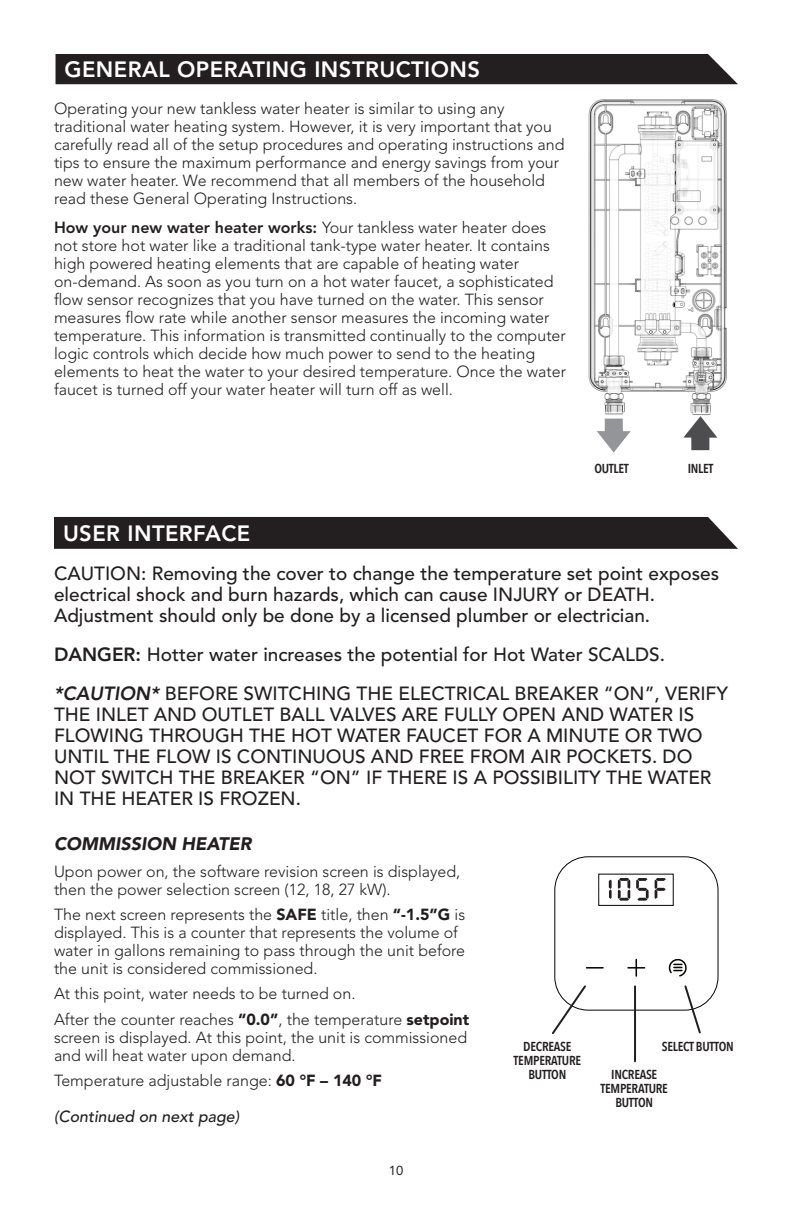
<style>
.page{position:relative;width:792px;height:1224px;background:#fff}
.page>*{position:absolute;margin:0;border:0;box-sizing:border-box;transform-origin:0 0}
.t1{font:800 22px "Avenir LT Std";letter-spacing:.02em;color:#fff}
.Body_copy_English{font:500 19px/21px "Avenir LT Std";color:#231f20}
.Body_copy_English-2{font:italic 900 18px "Avenir LT Std";color:#231f20}
.Body_copy_English-3{font:300 16px/18px "Avenir LT Std";color:#231f20}
.Body_copy_English-4{font:italic 500 16px "Avenir LT Std";color:#231f20}
.t2{font:600 13px/14px "Avenir Next Condensed";letter-spacing:-.02em;color:#231f20;text-align:center}
.t3{font:13px "Avenir LT Std";color:#231f20}
.s1{font-weight:800}
.s2{font-weight:800;font-style:italic}
.s3{font-weight:900}
</style>
<div class="page">
<svg style="left:586px;top:967px;width:18px;height:2px"></svg>
<svg style="left:627px;top:959px;width:18px;height:18px"></svg>
<svg style="left:668px;top:958px;width:19px;height:19px"></svg>
<div style="left:554px;top:856px;width:165px;height:155px;border:1px solid #040503;border-radius:33px"></div>
<div style="left:598px;top:874px;width:76px;height:32px;border:1px solid #040503"></div>
<svg style="left:618px;top:878px;width:12px;height:23px"></svg>
<svg style="left:636px;top:878px;width:13px;height:23px"></svg>
<svg style="left:599px;top:878px;width:13px;height:23px"></svg>
<svg style="left:655px;top:878px;width:11px;height:21px"></svg>
<div style="left:56px;top:54px;width:682px;height:30px;background:#231f20"></div>
<div style="left:54px;top:517px;width:684px;height:32px;background:#231f20"></div>
<img style="left:588px;top:99px;width:139px;height:339px">
<svg style="left:683px;top:416px;width:34px;height:34px"></svg>
<svg style="left:597px;top:419px;width:34px;height:34px"></svg>
<svg style="left:683px;top:985px;width:19px;height:49px"></svg>
<hr style="left:634px;top:986px;width:2px;height:75px;background:#231f20">
<svg style="left:552px;top:984px;width:36px;height:51px"></svg>
<p class="t1" style="left:65px;top:57px;width:417px">GENERAL OPERATING INSTRUCTIONS</p>
<p class="Body_copy_English-3" style="left:54px;top:99px;width:512px">Operating your new tankless water heater is similar to using any traditional water heating system. However, it is very important that you carefully read all of the setup procedures and operating instructions and tips to ensure the maximum performance and energy savings from your new water heater. We recommend that all members of the household read these General Operating Instructions.</p>
<p class="Body_copy_English-3" style="left:54px;top:219px;width:514px"><span class="s1">How your new water heater works:</span> Your tankless water heater does not store hot water like a traditional tank-type water heater. It contains high powered heating elements that are capable of heating water on-demand. As soon as you turn on a hot water faucet, a sophisticated flow sensor recognizes that you have turned on the water. This sensor measures flow rate while another sensor measures the incoming water temperature. This information is transmitted continually to the computer logic controls which decide how much power to send to the heating elements to heat the water to your desired temperature. Once the water faucet is turned off your water heater will turn off as well.</p>
<p class="t1" style="left:63px;top:521px;width:189px">USER INTERFACE</p>
<p class="t2" style="left:594px;top:461px;width:36px">OUTLET</p>
<p class="t2" style="left:688px;top:461px;width:27px">INLET</p>
<p class="Body_copy_English" style="left:54px;top:563px;width:667px">CAUTION: Removing the cover to change the temperature set point exposes electrical shock and burn hazards, which can cause INJURY or DEATH.<br>Adjustment should only be done by a licensed plumber or electrician.</p>
<p class="Body_copy_English" style="left:54px;top:644px;width:613px"><span class="s1">DANGER:</span> Hotter water increases the potential for Hot Water SCALDS.</p>
<p class="Body_copy_English" style="left:54px;top:683px;width:676px"><span class="s2">*CAUTION*</span> BEFORE SWITCHING THE ELECTRICAL BREAKER “ON”, VERIFY THE INLET AND OUTLET BALL VALVES ARE FULLY OPEN AND WATER IS FLOWING THROUGH THE HOT WATER FAUCET FOR A MINUTE OR TWO UNTIL THE FLOW IS CONTINUOUS AND FREE FROM AIR POCKETS. DO NOT SWITCH THE BREAKER “ON” IF THERE IS A POSSIBILITY THE WATER IN THE HEATER IS FROZEN.</p>
<p class="Body_copy_English-2" style="left:54px;top:833px;width:199px">COMMISSION HEATER</p>
<p class="Body_copy_English-3" style="left:54px;top:863px;width:408px">Upon power on, the software revision screen is displayed, then the power selection screen (12, 18, 27 kW).</p>
<p class="Body_copy_English-3" style="left:54px;top:906px;width:413px">The next screen represents the <span class="s3">SAFE</span> title, then <span class="s3">“-1.5”G</span> is displayed. This is a counter that represents the volume of water in gallons remaining to pass through the unit before the unit is considered commissioned.</p>
<p class="Body_copy_English-3" style="left:54px;top:985px;width:303px">At this point, water needs to be turned on.</p>
<p class="Body_copy_English-3" style="left:54px;top:1010px;width:417px">After the counter reaches <span class="s3">“0.0”</span>, the temperature <span class="s3">setpoint </span>screen is displayed. At this point, the unit is commissioned and will heat water upon demand.</p>
<p class="Body_copy_English-3" style="left:54px;top:1071px;width:330px">Temperature adjustable range: <span class="s3">60 °F – 140 °F</span></p>
<p class="Body_copy_English-4" style="left:54px;top:1107px;width:187px">(Continued on next page)</p>
<p class="t2" style="left:514px;top:1039px;width:69px">DECREASE<br>TEMPERATURE<br>BUTTON</p>
<p class="t2" style="left:662px;top:1039px;width:73px">SELECT BUTTON</p>
<p class="t2" style="left:601px;top:1067px;width:69px">INCREASE<br>TEMPERATURE<br>BUTTON</p>
<p class="t3" style="left:389px;top:1163px;width:16px">10</p>
</div>
